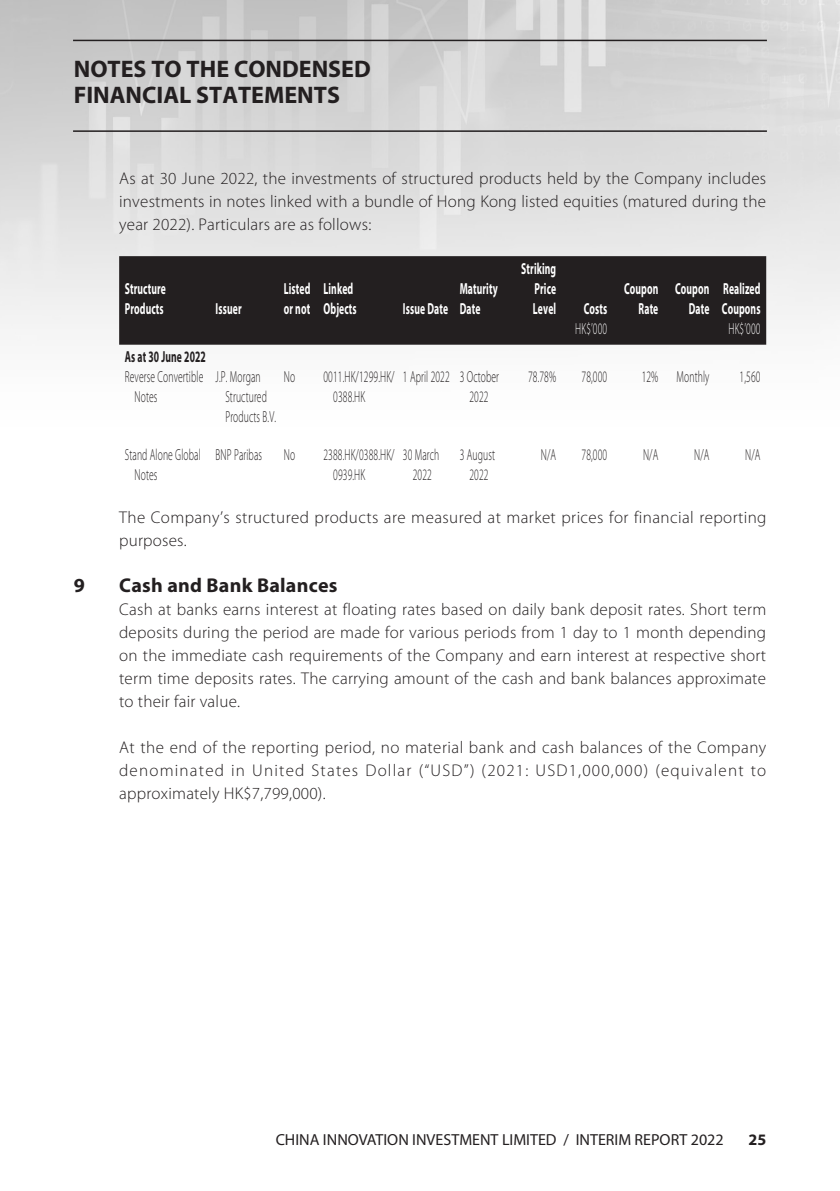
<style>
.page{position:relative;width:840px;height:1191px;background:#fff}
.page>*{position:absolute;margin:0;border:0;box-sizing:border-box;transform-origin:0 0}
.t1{font:700 24px/26px "Myriad Pro";color:#231f20}
._01_H1{font:700 20px "Myriad Pro";letter-spacing:.01em;color:#231f20}
._00_txt{font:300 17px/23px "Myriad Pro";letter-spacing:.015em;color:#231f20;text-align:justify}
._50_Table_txt{font:300 16px/20px "Myriad Pro";letter-spacing:.015em;color:#231f20;scale:.6 1}
._50_Table_txt-2{font:700 16px "Myriad Pro";letter-spacing:.01em;color:#fff;scale:.6 1}
.t2{font:16px "Myriad Pro";color:#231f20}
._50_Table_txt-3{font:300 16px "Myriad Pro";letter-spacing:.015em;color:#fff;scale:.6 1}
._50_Table_txt-4{font:700 16px "Myriad Pro";letter-spacing:.01em;color:#231f20;scale:.6 1}
._50_Table_txt-5{font:700 16px "Myriad Pro";letter-spacing:.01em;color:#231f20}
</style>
<div class="page">
<img style="left:0;top:0;width:839px;height:345px">
<hr style="left:73px;top:40px;width:693px;height:1px;background:#231f20">
<hr style="left:73px;top:130px;width:693px;height:2px;background:#231f20">
<div style="left:119px;top:256px;width:646px;height:89px;background:#231f20"></div>
<h1 class="t1" style="left:74px;top:55px;width:298px">NOTES TO THE CONDENSED<br>FINANCIAL STATEMENTS</h1>
<p class="_00_txt" style="left:119px;top:167px;width:648px">As at 30 June 2022, the investments of structured products held by the Company includes investments in notes linked with a bundle of Hong Kong listed equities (matured during the year 2022). Particulars are as follows:</p>
<p class="_50_Table_txt-2" style="left:125px;top:278px;width:70px">Structure</p>
<p class="_50_Table_txt-2" style="left:125px;top:298px;width:66px">Products</p>
<p class="_50_Table_txt-2" style="left:215px;top:298px;width:45px">Issuer</p>
<p class="_50_Table_txt-2" style="left:283px;top:278px;width:46px">Listed</p>
<p class="_50_Table_txt-2" style="left:283px;top:298px;width:45px">or not</p>
<p class="_50_Table_txt-2" style="left:323px;top:278px;width:51px">Linked</p>
<p class="_50_Table_txt-2" style="left:323px;top:298px;width:57px">Objects</p>
<p class="_50_Table_txt-2" style="left:403px;top:298px;width:77px">Issue Date</p>
<p class="_50_Table_txt-2" style="left:459px;top:278px;width:65px">Maturity</p>
<p class="_50_Table_txt-2" style="left:459px;top:298px;width:36px">Date</p>
<p class="_50_Table_txt-2" style="left:521px;top:258px;width:60px">Striking</p>
<p class="_50_Table_txt-2" style="left:534px;top:278px;width:38px">Price</p>
<p class="_50_Table_txt-2" style="left:532px;top:298px;width:40px">Level</p>
<p class="_50_Table_txt-2" style="left:583px;top:298px;width:41px">Costs</p>
<p class="_50_Table_txt-2" style="left:623px;top:278px;width:59px">Coupon</p>
<p class="_50_Table_txt-2" style="left:638px;top:298px;width:34px">Rate</p>
<p class="_50_Table_txt-2" style="left:674px;top:278px;width:59px">Coupon</p>
<p class="_50_Table_txt-2" style="left:688px;top:298px;width:36px">Date</p>
<p class="_50_Table_txt-2" style="left:722px;top:278px;width:64px">Realized</p>
<p class="_50_Table_txt-2" style="left:721px;top:298px;width:66px">Coupons</p>
<p class="_50_Table_txt-3" style="left:575px;top:318px;width:55px">HK$’000</p>
<p class="_50_Table_txt-3" style="left:728px;top:318px;width:55px">HK$’000</p>
<p class="_50_Table_txt-4" style="left:125px;top:346px;width:136px">As at 30 June 2022</p>
<p class="_50_Table_txt" style="left:134px;top:366px;width:116px;text-indent:-10px">Reverse Convertible<br>Notes</p>
<p class="_50_Table_txt" style="left:215px;top:366px;width:76px">J.P. Morgan</p>
<p class="_50_Table_txt" style="left:225px;top:386px;width:71px">Structured</p>
<p class="_50_Table_txt" style="left:225px;top:406px;width:86px">Products B.V.</p>
<p class="_50_Table_txt" style="left:283px;top:366px;width:20px">No</p>
<p class="_50_Table_txt" style="left:323px;top:366px;width:120px">0011.HK/1299.HK/</p>
<p class="_50_Table_txt" style="left:333px;top:386px;width:55px">0388.HK</p>
<p class="_50_Table_txt" style="left:403px;top:366px;width:79px">1 April 2022</p>
<p class="_50_Table_txt" style="left:459px;top:366px;width:67px">3 October</p>
<p class="_50_Table_txt" style="left:469px;top:386px;width:33px">2022</p>
<p class="_50_Table_txt" style="left:527px;top:366px;width:48px">78.78%</p>
<p class="_50_Table_txt" style="left:581px;top:366px;width:44px">78,000</p>
<p class="_50_Table_txt" style="left:641px;top:366px;width:29px">12%</p>
<p class="_50_Table_txt" style="left:676px;top:366px;width:56px">Monthly</p>
<p class="_50_Table_txt" style="left:739px;top:366px;width:36px">1,560</p>
<p class="_50_Table_txt" style="left:125px;top:444px;width:128px">Stand Alone Global</p>
<p class="_50_Table_txt" style="left:134px;top:464px;width:40px">Notes</p>
<p class="_50_Table_txt" style="left:215px;top:444px;width:79px">BNP Paribas</p>
<p class="_50_Table_txt" style="left:283px;top:444px;width:20px">No</p>
<p class="_50_Table_txt" style="left:323px;top:444px;width:120px">2388.HK/0388.HK/</p>
<p class="_50_Table_txt" style="left:333px;top:464px;width:55px">0939.HK</p>
<p class="_50_Table_txt" style="left:403px;top:444px;width:62px">30 March</p>
<p class="_50_Table_txt" style="left:412px;top:464px;width:33px">2022</p>
<p class="_50_Table_txt" style="left:459px;top:444px;width:60px">3 August</p>
<p class="_50_Table_txt" style="left:469px;top:464px;width:33px">2022</p>
<p class="_50_Table_txt" style="left:540px;top:444px;width:27px">N/A</p>
<p class="_50_Table_txt" style="left:581px;top:444px;width:44px">78,000</p>
<p class="_50_Table_txt" style="left:642px;top:444px;width:27px">N/A</p>
<p class="_50_Table_txt" style="left:693px;top:444px;width:27px">N/A</p>
<p class="_50_Table_txt" style="left:744px;top:444px;width:27px">N/A</p>
<p class="_00_txt" style="left:119px;top:506px;width:648px">The Company’s structured products are measured at market prices for financial reporting purposes.</p>
<p class="_01_H1" style="left:74px;top:572px;width:13px">9</p>
<p class="_01_H1" style="left:119px;top:572px;width:220px">Cash and Bank Balances</p>
<p class="_00_txt" style="left:119px;top:598px;width:648px">Cash at banks earns interest at floating rates based on daily bank deposit rates. Short term deposits during the period are made for various periods from 1 day to 1 month depending on the immediate cash requirements of the Company and earn interest at respective short term time deposits rates. The carrying amount of the cash and bank balances approximate to their fair value.</p>
<p class="_00_txt" style="left:119px;top:736px;width:648px">At the end of the reporting period, no material bank and cash balances of the Company denominated in United States Dollar (“USD”) (2021: USD1,000,000) (equivalent to approximately HK$7,799,000).</p>
<p class="t2" style="left:275px;top:1129px;width:449px">CHINA INNOVATION INVESTMENT LIMITED / INTERIM REPORT 2022</p>
<p class="_50_Table_txt-5" style="left:748px;top:1129px;width:19px">25</p>
</div>
